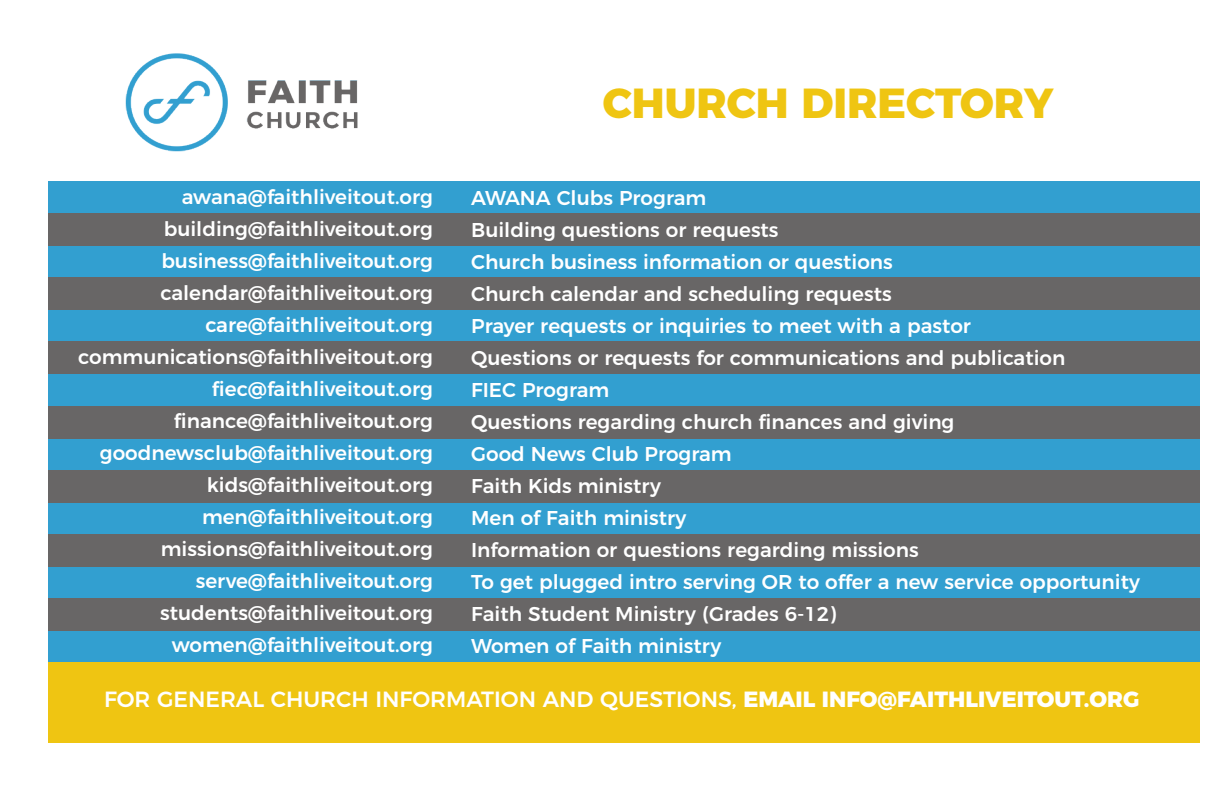
<style>
.page{position:relative;width:1224px;height:792px;background:#fff}
.page>*{position:absolute;margin:0;border:0;box-sizing:border-box;transform-origin:0 0}
.t1{font:800 42px "Montserrat";color:#efc512}
.t2{font:500 22px "Montserrat";color:#fff}
.t3{font:500 20px "Montserrat";color:#fff}
.s1{font-weight:800}
</style>
<div class="page">
<img style="left:125px;top:53px;width:233px;height:99px">
<div style="left:48px;top:182px;width:1152px;height:32px;background:#329fd0"></div>
<div style="left:48px;top:246px;width:1152px;height:32px;background:#329fd0"></div>
<div style="left:48px;top:310px;width:1152px;height:32px;background:#329fd0"></div>
<div style="left:48px;top:374px;width:1152px;height:32px;background:#329fd0"></div>
<div style="left:48px;top:438px;width:1152px;height:32px;background:#329fd0"></div>
<div style="left:48px;top:502px;width:1152px;height:32px;background:#329fd0"></div>
<div style="left:48px;top:566px;width:1152px;height:32px;background:#329fd0"></div>
<div style="left:48px;top:630px;width:1152px;height:33px;background:#329fd0"></div>
<div style="left:48px;top:214px;width:1152px;height:32px;background:#686666"></div>
<div style="left:48px;top:278px;width:1152px;height:32px;background:#686666"></div>
<div style="left:48px;top:342px;width:1152px;height:32px;background:#686666"></div>
<div style="left:48px;top:406px;width:1152px;height:32px;background:#686666"></div>
<div style="left:48px;top:470px;width:1152px;height:32px;background:#686666"></div>
<div style="left:48px;top:534px;width:1152px;height:32px;background:#686666"></div>
<div style="left:48px;top:598px;width:1152px;height:32px;background:#686666"></div>
<div style="left:48px;top:663px;width:1152px;height:80px;background:#efc512"></div>
<p class="t1" style="left:603px;top:68px;width:452px">CHURCH DIRECTORY</p>
<p class="t3" style="left:182px;top:181px;width:253px">awana@faithliveitout.org</p>
<p class="t3" style="left:164px;top:213px;width:271px">building@faithliveitout.org</p>
<p class="t3" style="left:161px;top:245px;width:273px">business@faithliveitout.org</p>
<p class="t3" style="left:161px;top:277px;width:274px">calendar@faithliveitout.org</p>
<p class="t3" style="left:205px;top:309px;width:229px">care@faithliveitout.org</p>
<p class="t3" style="left:78px;top:341px;width:356px">communications@faithliveitout.org</p>
<p class="t3" style="left:212px;top:373px;width:223px">fiec@faithliveitout.org</p>
<p class="t3" style="left:174px;top:405px;width:261px">finance@faithliveitout.org</p>
<p class="t3" style="left:100px;top:437px;width:335px">goodnewsclub@faithliveitout.org</p>
<p class="t3" style="left:207px;top:469px;width:228px">kids@faithliveitout.org</p>
<p class="t3" style="left:202px;top:501px;width:233px">men@faithliveitout.org</p>
<p class="t3" style="left:161px;top:533px;width:274px">missions@faithliveitout.org</p>
<p class="t3" style="left:196px;top:565px;width:239px">serve@faithliveitout.org</p>
<p class="t3" style="left:160px;top:597px;width:274px">students@faithliveitout.org</p>
<p class="t3" style="left:172px;top:629px;width:263px">women@faithliveitout.org</p>
<p class="t2" style="left:104px;top:681px;width:1037px">FOR GENERAL CHURCH INFORMATION AND QUESTIONS, <span class="s1">EMAIL INFO@FAITHLIVEITOUT.ORG</span></p>
<p class="t3" style="left:471px;top:182px;width:237px">AWANA Clubs Program</p>
<p class="t3" style="left:471px;top:214px;width:309px">Building questions or requests</p>
<p class="t3" style="left:471px;top:246px;width:423px">Church business information or questions</p>
<p class="t3" style="left:471px;top:278px;width:422px">Church calendar and scheduling requests</p>
<p class="t3" style="left:471px;top:310px;width:501px">Prayer requests or inquiries to meet with a pastor</p>
<p class="t3" style="left:471px;top:342px;width:596px">Questions or requests for communications and publication</p>
<p class="t3" style="left:471px;top:374px;width:140px">FIEC Program</p>
<p class="t3" style="left:471px;top:406px;width:485px">Questions regarding church finances and giving</p>
<p class="t3" style="left:471px;top:438px;width:262px">Good News Club Program</p>
<p class="t3" style="left:471px;top:470px;width:191px">Faith Kids ministry</p>
<p class="t3" style="left:471px;top:502px;width:217px">Men of Faith ministry</p>
<p class="t3" style="left:471px;top:534px;width:449px">Information or questions regarding missions</p>
<p class="t3" style="left:471px;top:566px;width:670px">To get plugged intro serving OR to offer a new service opportunity</p>
<p class="t3" style="left:471px;top:598px;width:366px">Faith Student Ministry (Grades 6-12)</p>
<p class="t3" style="left:471px;top:630px;width:252px">Women of Faith ministry</p>
</div>
